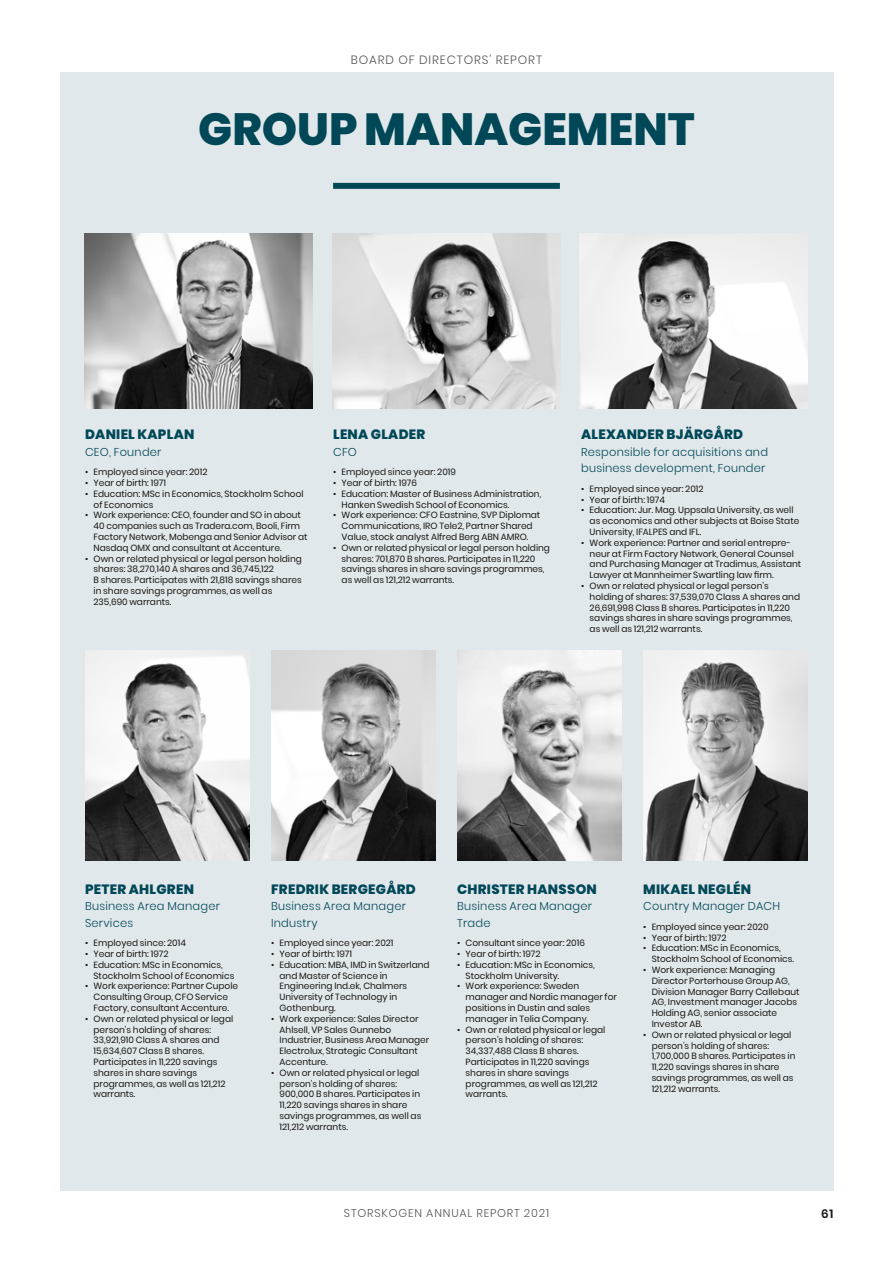
<style>
.page{position:relative;width:893px;height:1263px;background:#fff}
.page>*{position:absolute;margin:0;border:0;box-sizing:border-box;transform-origin:0 0}
.t1{font:800 45px "Poppins";color:#004857}
.t2{font:800 13.5px "Poppins";letter-spacing:.02em;color:#004857}
.t3{font:300 12px "Poppins";color:#565655}
.t4{font:600 12px "Poppins";color:#181716}
.t5{font:300 11.4px/16.5px "Poppins";letter-spacing:.02em;color:#004857}
.t6{font:300 11.25px "Poppins";letter-spacing:.075em;color:#565655}
.t7{font:9px/10.8px "Poppins";color:#181716}
</style>
<div class="page">
<div style="left:60px;top:72px;width:773px;height:1119px;background:#e1e8eb"></div>
<div style="left:333px;top:183px;width:227px;height:6px;background:#004857"></div>
<img style="left:85px;top:234px;width:228px;height:174px">
<img style="left:85px;top:651px;width:165px;height:209px">
<img style="left:271px;top:651px;width:165px;height:209px">
<img style="left:457px;top:651px;width:165px;height:209px">
<img style="left:643px;top:651px;width:165px;height:209px">
<img style="left:333px;top:234px;width:228px;height:174px">
<img style="left:580px;top:234px;width:228px;height:174px">
<h3 class="t3" style="left:351px;top:53px;width:18px">Board</h3>
<h3 class="t3" style="left:398px;top:53px;width:39px">of Directors</h3>
<h3 class="t3" style="left:489px;top:53px;width:15px">' report</h3>
<h1 class="t1" style="left:198px;top:103px;width:498px">GROUP MANAGEMENT</h1>
<h2 class="t2" style="left:85px;top:427px;width:111px">DANIEL KAPLAN</h2>
<p class="t5" style="left:85px;top:444px;width:78px">CEO, Founder</p>
<p class="t7" style="left:85px;top:467px;width:124px">• Employed since year: 2012</p>
<p class="t7" style="left:85px;top:477px;width:82px">• Year of birth: 1971</p>
<p class="t7" style="left:94px;top:488px;width:212px;text-indent:-9px">• Education: MSc in Economics, Stockholm School of Economics</p>
<p class="t7" style="left:94px;top:510px;width:216px;text-indent:-9px">• Work experience: CEO, founder and SO in about 40 companies such as Tradera.com, Booli, Firm Factory Network, Mobenga and Senior Advisor at Nasdaq OMX and consultant at Accenture.</p>
<p class="t7" style="left:94px;top:553px;width:210px;text-indent:-9px">• Own or related physical or legal person holding shares: 38,270,140 A shares and 36,745,122<br>B shares. Participates with 21,818 savings shares in share savings programmes, as well as 235,690 warrants.</p>
<h2 class="t2" style="left:333px;top:427px;width:94px">LENA GLADER</h2>
<p class="t5" style="left:333px;top:444px;width:25px">CFO</p>
<p class="t7" style="left:333px;top:467px;width:124px">• Employed since year: 2019</p>
<p class="t7" style="left:333px;top:477px;width:85px">• Year of birth: 1976</p>
<p class="t7" style="left:342px;top:488px;width:201px;text-indent:-9px">• Education: Master of Business Administration,<br>Hanken Swedish School of Economics.</p>
<p class="t7" style="left:333px;top:510px;width:209px;text-align:center">• Work experience: CFO Eastnine, SVP Diplomat<br>Communications, IRO Tele2, Partner Shared<br>Value, stock analyst Alfred Berg ABN AMRO.</p>
<p class="t7" style="left:342px;top:542px;width:210px;text-indent:-9px">• Own or related physical or legal person holding shares: 701,870 B shares. Participates in 11,220 savings shares in share savings programmes, as well as 121,212 warrants.</p>
<h2 class="t2" style="left:581px;top:427px;width:164px">ALEXANDER BJÄRGÅRD</h2>
<p class="t5" style="left:581px;top:444px;width:188px">Responsible for acquisitions and business development, Founder</p>
<p class="t7" style="left:581px;top:483px;width:124px">• Employed since year: 2012</p>
<p class="t7" style="left:581px;top:494px;width:85px">• Year of birth: 1974</p>
<p class="t7" style="left:590px;top:505px;width:211px;text-indent:-9px">• Education: Jur. Mag. Uppsala University, as well as economics and other subjects at Boise State<br>University, IFALPES and IFL.</p>
<p class="t7" style="left:590px;top:537px;width:213px;text-indent:-9px">• Work experience: Partner and serial entrepre&shy;neur at Firm Factory Network, General Counsel and Purchasing Manager at Tradimus, Assistant Lawyer at Mannheimer Swartling law firm.</p>
<p class="t7" style="left:590px;top:580px;width:212px;text-indent:-9px">• Own or related physical or legal person’s holding of shares: 37,539,070 Class A shares and 26,691,998 Class B shares. Participates in 11,220 savings shares in share savings programmes, as well as 121,212 warrants.</p>
<h2 class="t2" style="left:85px;top:881px;width:110px">PETER AHLGREN</h2>
<p class="t5" style="left:85px;top:898px;width:136px">Business Area Manager<br>Services</p>
<p class="t7" style="left:85px;top:938px;width:102px">• Employed since: 2014</p>
<p class="t7" style="left:85px;top:948px;width:85px">• Year of birth: 1972</p>
<p class="t7" style="left:94px;top:959px;width:142px;text-indent:-9px">• Education: MSc in Economics,<br>Stockholm School of Economics</p>
<p class="t7" style="left:85px;top:981px;width:155px;text-align:center">• Work experience: Partner Cupole<br>Consulting Group, CFO Service<br>Factory, consultant Accenture.</p>
<p class="t7" style="left:94px;top:1013px;width:141px;text-indent:-9px">• Own or related physical or legal person’s holding of shares:<br>33,921,910 Class A shares and<br>15,634,607 Class B shares.<br>Participates in 11,220 savings shares in share savings programmes, as well as 121,212 warrants.</p>
<h2 class="t2" style="left:271px;top:881px;width:146px">FREDRIK BERGEGÅRD</h2>
<p class="t5" style="left:271px;top:898px;width:136px">Business Area Manager<br>Industry</p>
<p class="t7" style="left:271px;top:938px;width:124px">• Employed since year: 2021</p>
<p class="t7" style="left:271px;top:948px;width:82px">• Year of birth: 1971</p>
<p class="t7" style="left:280px;top:959px;width:151px;text-indent:-9px">• Education: MBA, IMD in Switzerland and Master of Science in<br>Engineering Ind.ek, Chalmers<br>University of Technology in<br>Gothenburg.</p>
<p class="t7" style="left:280px;top:1013px;width:151px;text-indent:-9px">• Work experience: Sales Director<br>Ahlsell, VP Sales Gunnebo<br>Industrier, Business Area Manager<br>Electrolux, Strategic Consultant<br>Accenture.</p>
<p class="t7" style="left:280px;top:1067px;width:143px;text-indent:-9px">• Own or related physical or legal person’s holding of shares:<br>900,000 B shares. Participates in<br>11,220 savings shares in share savings programmes, as well as<br>121,212 warrants.</p>
<h2 class="t2" style="left:457px;top:881px;width:141px">CHRISTER HANSSON</h2>
<p class="t5" style="left:457px;top:898px;width:136px">Business Area Manager<br>Trade</p>
<p class="t7" style="left:457px;top:938px;width:129px">• Consultant since year: 2016</p>
<p class="t7" style="left:457px;top:948px;width:85px">• Year of birth: 1972</p>
<p class="t7" style="left:466px;top:959px;width:131px;text-indent:-9px">• Education: MSc in Economics,<br>Stockholm University.</p>
<p class="t7" style="left:466px;top:981px;width:153px;text-indent:-9px">• Work experience: Sweden manager and Nordic manager for positions in Dustin and sales manager in Telia Company.</p>
<p class="t7" style="left:466px;top:1024px;width:141px;text-indent:-9px">• Own or related physical or legal person’s holding of shares:<br>34,337,488 Class B shares.<br>Participates in 11,220 savings shares in share savings programmes, as well as 121,212 warrants.</p>
<h2 class="t2" style="left:643px;top:881px;width:110px">MIKAEL NEGLÉN</h2>
<p class="t5" style="left:643px;top:898px;width:139px">Country Manager DACH</p>
<p class="t7" style="left:643px;top:921px;width:127px">• Employed since year: 2020</p>
<p class="t7" style="left:643px;top:932px;width:85px">• Year of birth: 1972</p>
<p class="t7" style="left:652px;top:943px;width:144px;text-indent:-9px">• Education: MSc in Economics,<br>Stockholm School of Economics.</p>
<p class="t7" style="left:652px;top:964px;width:149px;text-indent:-9px">• Work experience: Managing<br>Director Porterhouse Group AG,<br>Division Manager Barry Callebaut<br>AG, Investment manager Jacobs<br>Holding AG, senior associate<br>Investor AB.</p>
<p class="t7" style="left:652px;top:1029px;width:145px;text-indent:-9px">• Own or related physical or legal person’s holding of shares:<br>1,700,000 B shares. Participates in<br>11,220 savings shares in share savings programmes, as well as<br>121,212 warrants.</p>
<p class="t6" style="left:344px;top:1207px;width:207px">STORSKOGEN ANNUAL REPORT 2021</p>
<h3 class="t4" style="left:821px;top:1207px;width:14px">61</h3>
</div>
